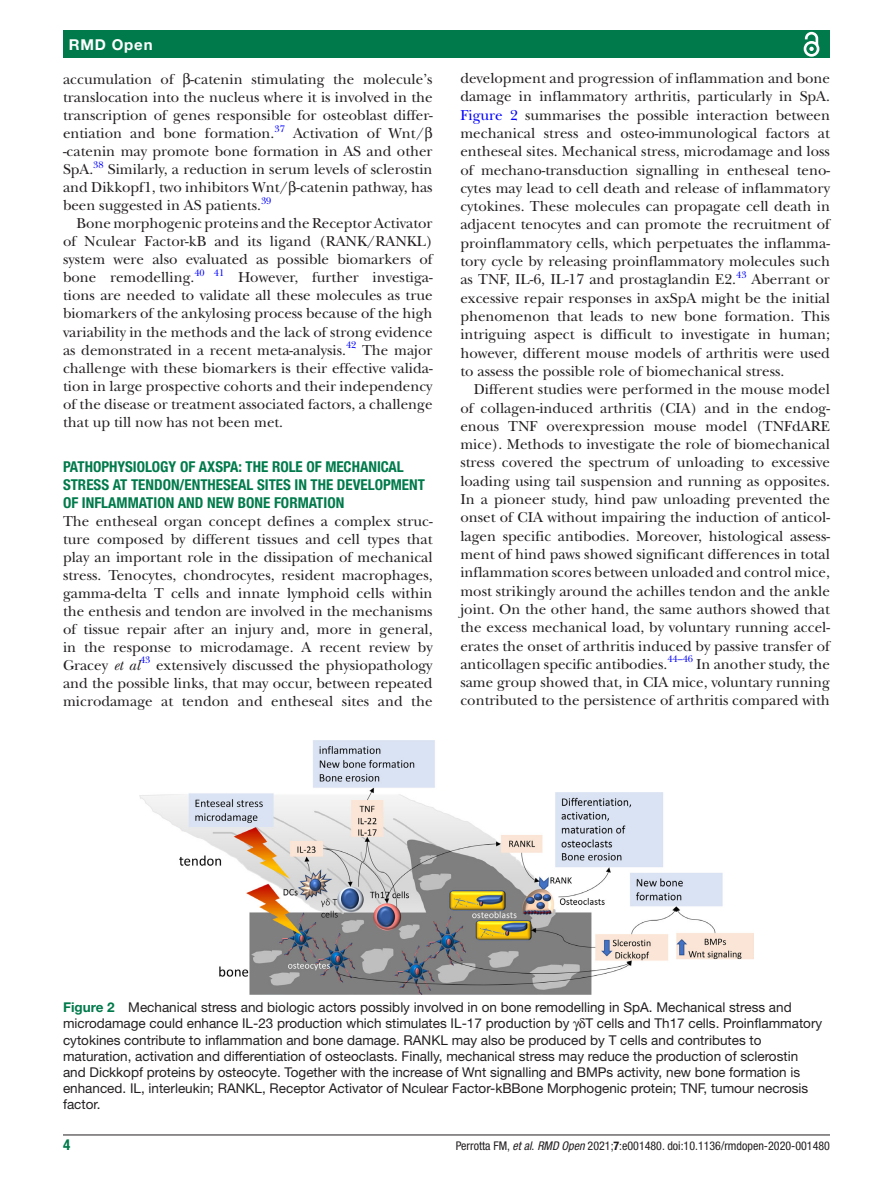
<style>
.page{position:relative;width:893px;height:1191px;background:#fff}
.page>*{position:absolute;margin:0;border:0;box-sizing:border-box;transform-origin:0 0}
.t1{font:15px/18.3px "New Baskerville";color:#231f20;text-align:justify}
.t2{font:700 condensed 15px/18px "Helvetica Neue LT Std";color:#007a4b}
.t3{font:700 15px "Helvetica Neue LT Std";letter-spacing:.055em;color:#fff}
.t4{font:13.5px/16.2px "Helvetica Neue LT Std";color:#231f20}
.t5{font:condensed 12px "Helvetica Neue LT Std";color:#231f20}
.t6{font:9.9px "New Baskerville";color:#00f}
.s1{font-style:italic}
.s2{color:#00f}
.s3{font-weight:700;color:#007a4b}
.s4{font-weight:700}
</style>
<div class="page">
<hr style="left:63px;top:1134px;width:767px;height:1px;background:#231f20">
<div style="left:63px;top:31px;width:767px;height:27px;background:#007a4b"></div>
<svg style="left:803px;top:31px;width:17px;height:26px"></svg>
<img style="left:140px;top:740px;width:613px;height:254px">
<p class="t3" style="left:69px;top:35px;width:85px">RMD Open</p>
<p class="t1" style="left:63px;top:71px;width:371px">accumulation of -catenin stimulating the molecule’s translocation into the nucleus where it is involved in the transcription of genes responsible for osteoblast differ&shy;entiation and bone formation.</p>
<p class="t6" style="left:275px;top:123px;width:12px">37</p>
<p class="t1" style="left:63px;top:125px;width:371px;text-align:left;text-indent:230px">Activation of Wnt/ -catenin may promote bone formation in AS and other<br>SpA.</p>
<p class="t6" style="left:93px;top:159px;width:12px">38</p>
<p class="t1" style="left:63px;top:161px;width:371px;text-indent:45px">Similarly, a reduction in serum levels of sclerostin and Dikkopf1, two inhibitors Wnt/ -catenin pathway, has been suggested in AS patients.</p>
<p class="t6" style="left:261px;top:195px;width:12px">39</p>
<p class="t1" style="left:63px;top:215px;width:371px;text-indent:14px">Bone morphogenic proteins and the Receptor Activator of Nculear Factor-kB and its ligand (RANK/RANKL) system were also evaluated as possible biomarkers of bone remodelling.</p>
<p class="t6" style="left:194px;top:267px;width:31px">40 41</p>
<p class="t1" style="left:63px;top:269px;width:371px;text-indent:175px">However, further investiga&shy;tions are needed to validate all these molecules as true biomarkers of the ankylosing process because of the high variability in the methods and the lack of strong evidence as demonstrated in a recent meta-analysis.</p>
<p class="t6" style="left:346px;top:339px;width:12px">42</p>
<p class="t1" style="left:63px;top:341px;width:371px;text-indent:299px">The major challenge with these biomarkers is their effective valida&shy;tion in large prospective cohorts and their independency of the disease or treatment associated factors, a challenge that up till now has not been met.</p>
<p class="t2" style="left:63px;top:457px;width:363px">PATHOPHYSIOLOGY OF AXSPA: THE ROLE OF MECHANICAL<br>STRESS AT TENDON/ENTHESEAL SITES IN THE DEVELOPMENT<br>OF INFLAMMATION AND NEW BONE FORMATION</p>
<p class="t1" style="left:63px;top:512px;width:371px">The entheseal organ concept defines a complex struc&shy;ture composed by different tissues and cell types that play an important role in the dissipation of mechanical stress. Tenocytes, chondrocytes, resident macrophages, gamma-delta T cells and innate lymphoid cells within the enthesis and tendon are involved in the mechanisms of tissue repair after an injury and, more in general, in the response to microdamage. A recent review by Gracey <span class="s1">et al</span><sup>43</sup> extensively discussed the physiopathology and the possible links, that may occur, between repeated microdamage at tendon and entheseal sites and the</p>
<p class="t1" style="left:460px;top:69px;width:371px">development and progression of inflammation and bone damage in inflammatory arthritis, particularly in SpA.<br><span class="s2">Figure 2</span> summarises the possible interaction between mechanical stress and osteo-immunological factors at entheseal sites. Mechanical stress, microdamage and loss of mechano-transduction signalling in entheseal teno&shy;cytes may lead to cell death and release of inflammatory cytokines. These molecules can propagate cell death in adjacent tenocytes and can promote the recruitment of proinflammatory cells, which perpetuates the inflamma&shy;tory cycle by releasing proinflammatory molecules such as TNF, IL-6, IL-17 and prostaglandin E2.</p>
<p class="t6" style="left:736px;top:269px;width:12px">43</p>
<p class="t1" style="left:460px;top:270px;width:371px;text-indent:291px">Aberrant or excessive repair responses in axSpA might be the initial phenomenon that leads to new bone formation. This intriguing aspect is difficult to investigate in human; however, different mouse models of arthritis were used to assess the possible role of biomechanical stress.</p>
<p class="t1" style="left:460px;top:380px;width:371px;text-indent:14px">Different studies were performed in the mouse model of collagen-induced arthritis (CIA) and in the endog&shy;enous TNF overexpression mouse model (TNFdARE mice). Methods to investigate the role of biomechanical stress covered the spectrum of unloading to excessive loading using tail suspension and running as opposites.<br>In a pioneer study, hind paw unloading prevented the onset of CIA without impairing the induction of anticol&shy;lagen specific antibodies. Moreover, histological assess&shy;ment of hind paws showed significant differences in total inflammation scores between unloaded and control mice, most strikingly around the achilles tendon and the ankle joint. On the other hand, the same authors showed that the excess mechanical load, by voluntary running accel&shy;erates the onset of arthritis induced by passive transfer of anticollagen specific antibodies.<sup>44–46</sup> In another study, the same group showed that, in CIA mice, voluntary running contributed to the persistence of arthritis compared with</p>
<p class="t4" style="left:63px;top:999px;width:761px"><span class="s3">Figure 2</span> Mechanical stress and biologic actors possibly involved in on bone remodelling in SpA. Mechanical stress and microdamage could enhance IL-23 production which stimulates IL-17 production by T cells and Th17 cells. Proinflammatory cytokines contribute to inflammation and bone damage. RANKL may also be produced by T cells and contributes to maturation, activation and differentiation of osteoclasts. Finally, mechanical stress may reduce the production of sclerostin and Dickkopf proteins by osteocyte. Together with the increase of Wnt signalling and BMPs activity, new bone formation is enhanced. IL, interleukin; RANKL, Receptor Activator of Nculear Factor-kBBone Morphogenic protein; TNF, tumour necrosis factor.</p>
<p class="t2" style="left:63px;top:1135px;width:9px">4</p>
<p class="t5" style="left:456px;top:1138px;width:376px">Perrotta FM, <span class="s1">et al</span>. <span class="s1">RMD Open</span> 2021;<span class="s4">7</span>:e001480. doi:10.1136/rmdopen-2020-001480</p>
</div>
